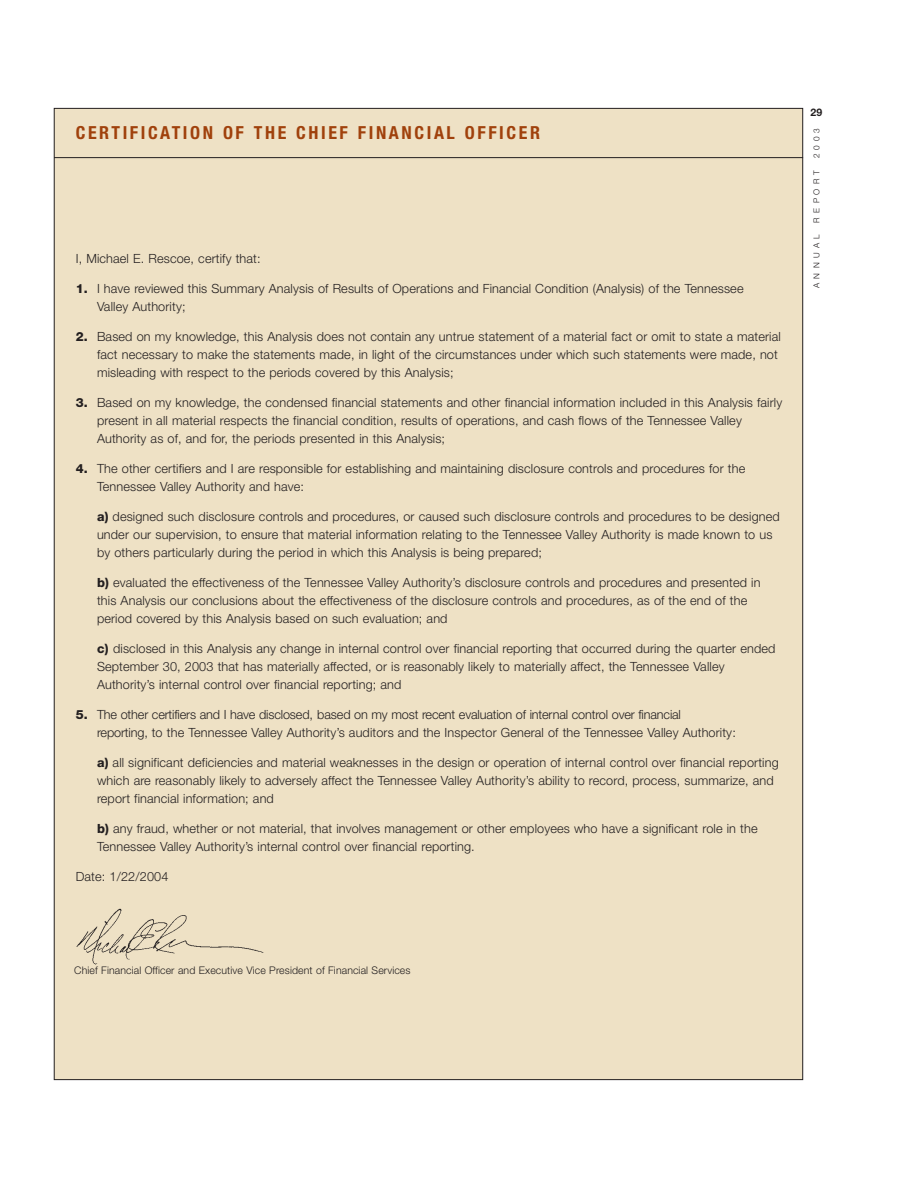
<style>
.page{position:relative;width:918px;height:1188px;background:#fff}
.page>*{position:absolute;margin:0;border:0;box-sizing:border-box;transform-origin:0 0}
.t1{font:700 condensed 18px "Helvetica Neue";letter-spacing:.145em;color:#a0410c}
.t2{font:300 12.6px/18px "Helvetica Neue";letter-spacing:.01em;color:#231f20}
.t3{font:300 12.6px/18px "Helvetica Neue";letter-spacing:-.01em;color:#231f20}
.t4{font:300 10.5px "Helvetica Neue";letter-spacing:.01em;color:#231f20}
.t5{font:700 10.5px "Helvetica Neue";color:#231f20}
.t6{font:300 8.25px "Helvetica Neue";letter-spacing:.54em;color:#231f20}
.s1{font-weight:800}
</style>
<div class="page">
<div style="left:54px;top:108px;width:749px;height:972px;background:#eee1c5"></div>
<hr style="left:54px;top:157px;width:749px;height:1px;background:#231f20">
<img style="left:76px;top:908px;width:188px;height:57px">
<h1 class="t1" style="left:76px;top:126px;width:466px">CERTIFICATION OF THE CHIEF FINANCIAL OFFICER</h1>
<p class="t2" style="left:76px;top:251px;width:186px">I, Michael E. Rescoe, certify that:</p>
<p class="t2" style="left:97px;top:281px;width:648px;text-indent:-21px"><span class="s1">1.</span> I have reviewed this Summary Analysis of Results of Operations and Financial Condition (Analysis) of the Tennessee<br>Valley Authority;</p>
<p class="t2" style="left:97px;top:329px;width:685px;text-indent:-21px"><span class="s1">2.</span> Based on my knowledge, this Analysis does not contain any untrue statement of a material fact or omit to state a material fact necessary to make the statements made, in light of the circumstances under which such statements were made, not misleading with respect to the periods covered by this Analysis;</p>
<p class="t2" style="left:97px;top:395px;width:687px;text-indent:-21px"><span class="s1">3.</span> Based on my knowledge, the condensed financial statements and other financial information included in this Analysis fairly present in all material respects the financial condition, results of operations, and cash flows of the Tennessee Valley<br>Authority as of, and for, the periods presented in this Analysis;</p>
<p class="t2" style="left:97px;top:461px;width:650px;text-indent:-21px"><span class="s1">4.</span> The other certifiers and I are responsible for establishing and maintaining disclosure controls and procedures for the<br>Tennessee Valley Authority and have:</p>
<p class="t2" style="left:97px;top:509px;width:684px"><span class="s1">a)</span> designed such disclosure controls and procedures, or caused such disclosure controls and procedures to be designed under our supervision, to ensure that material information relating to the Tennessee Valley Authority is made known to us by others particularly during the period in which this Analysis is being prepared;</p>
<p class="t2" style="left:97px;top:575px;width:665px"><span class="s1">b)</span> evaluated the effectiveness of the Tennessee Valley Authority’s disclosure controls and procedures and presented in this Analysis our conclusions about the effectiveness of the disclosure controls and procedures, as of the end of the period covered by this Analysis based on such evaluation; and</p>
<p class="t2" style="left:97px;top:641px;width:680px"><span class="s1">c)</span> disclosed in this Analysis any change in internal control over financial reporting that occurred during the quarter ended<br>September 30, 2003 that has materially affected, or is reasonably likely to materially affect, the Tennessee Valley<br>Authority’s internal control over financial reporting; and</p>
<p class="t3" style="left:97px;top:707px;width:640px;text-indent:-21px"><span class="s1">5.</span> The other certifiers and I have disclosed, based on my most recent evaluation of internal control over financial<br>reporting, to the Tennessee Valley Authority’s auditors and the Inspector General of the Tennessee Valley Authority:</p>
<p class="t2" style="left:97px;top:755px;width:683px"><span class="s1">a)</span> all significant deficiencies and material weaknesses in the design or operation of internal control over financial reporting which are reasonably likely to adversely affect the Tennessee Valley Authority’s ability to record, process, summarize, and report financial information; and</p>
<p class="t2" style="left:97px;top:821px;width:662px"><span class="s1">b)</span> any fraud, whether or not material, that involves management or other employees who have a significant role in the<br>Tennessee Valley Authority’s internal control over financial reporting.</p>
<p class="t2" style="left:76px;top:869px;width:94px">Date: 1/22/2004</p>
<p class="t5" style="left:810px;top:108px;width:14px">29</p>
<p class="t6" style="left:814px;top:158px;width:32px;rotate:-90deg">2003</p>
<p class="t6" style="left:814px;top:223px;width:54px;rotate:-90deg">REPORT</p>
<p class="t6" style="left:814px;top:288px;width:56px;rotate:-90deg">ANNUAL</p>
<p class="t4" style="left:74px;top:967px;width:338px">Chief Financial Officer and Executive Vice President of Financial Services</p>
</div>
